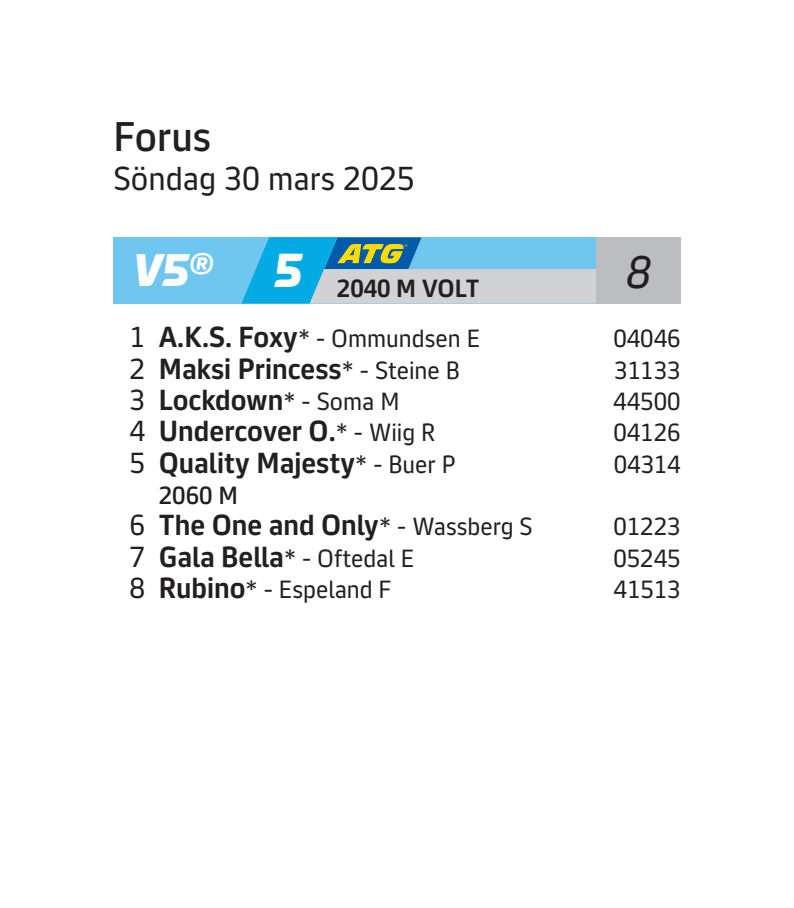
<style>
.page{position:relative;width:794px;height:908px;background:#fff}
.page>*{position:absolute;margin:0;border:0;box-sizing:border-box;transform-origin:0 0}
.t1{font:46px "ATG Rubrik";color:#fff}
.t2{font:44px "ATG Rubrik";color:#fff}
.t3{font:italic 44px "ATG Text";color:#231f20}
.t4{font:500 40px "ATG Text";color:#231f20}
.t5{font:32px "ATG Text";color:#231f20}
.HorseAndRider{font:700 28px "ATG Text";color:#231f20}
.S_REKORD{font:28px "ATG Text";color:#231f20}
.HorseAndRider-2{font:24px "ATG Text";color:#231f20}
.S_REKORD-2{font:24px "ATG Text";color:#231f20}
.t6{font:700 24px "ATG Text";color:#231f20}
.Distance{font:500 24px "ATG Text";color:#231f20}
.s1{font-weight:700;font-size:28px}
.s2{font-weight:400;font-size:24px}
</style>
<div class="page">
<div style="left:595px;top:237px;width:85px;height:66px;background:#bcbdc0"></div>
<svg style="left:113px;top:237px;width:483px;height:66px;background:#79bfdb"></svg>
<p class="t4" style="left:113px;top:113px;width:99px">Forus</p>
<p class="t5" style="left:113px;top:159px;width:303px">Söndag 30 mars 2025</p>
<p class="t2" style="left:134px;top:244px;width:80px">V5®</p>
<p class="t1" style="left:275px;top:243px;width:29px">5</p>
<p class="t6" style="left:337px;top:274px;width:144px">2040 M VOLT</p>
<p class="t3" style="left:626px;top:246px;width:26px">8</p>
<p class="S_REKORD" style="left:129px;top:320px;width:17px">1</p>
<p class="HorseAndRider-2" style="left:159px;top:324px;width:323px"><span class="s1">A.K.S. Foxy</span>* - Ommundsen E</p>
<p class="S_REKORD-2" style="left:613px;top:324px;width:69px">04046</p>
<p class="S_REKORD" style="left:129px;top:352px;width:17px">2</p>
<p class="HorseAndRider" style="left:159px;top:351px;width:303px">Maksi Princess<span class="s2">* - Steine B</span></p>
<p class="S_REKORD-2" style="left:614px;top:356px;width:68px">31133</p>
<p class="S_REKORD" style="left:129px;top:383px;width:17px">3</p>
<p class="HorseAndRider" style="left:159px;top:383px;width:242px">Lockdown<span class="s2">* - Soma M</span></p>
<p class="S_REKORD-2" style="left:613px;top:387px;width:69px">44500</p>
<p class="S_REKORD" style="left:129px;top:414px;width:17px">4</p>
<p class="HorseAndRider" style="left:159px;top:414px;width:278px">Undercover O.<span class="s2">* - Wiig R</span></p>
<p class="S_REKORD-2" style="left:613px;top:418px;width:69px">04126</p>
<p class="S_REKORD" style="left:129px;top:446px;width:17px">5</p>
<p class="HorseAndRider" style="left:159px;top:445px;width:298px">Quality Majesty<span class="s2">* - Buer P</span></p>
<p class="S_REKORD-2" style="left:614px;top:449px;width:68px">04314</p>
<p class="Distance" style="left:159px;top:481px;width:81px">2060 M</p>
<p class="S_REKORD" style="left:129px;top:508px;width:17px">6</p>
<p class="HorseAndRider" style="left:159px;top:508px;width:375px">The One and Only<span class="s2">* - Wassberg S</span></p>
<p class="S_REKORD-2" style="left:613px;top:512px;width:68px">01223</p>
<p class="S_REKORD" style="left:129px;top:540px;width:17px">7</p>
<p class="HorseAndRider-2" style="left:159px;top:543px;width:257px"><span class="s1">Gala Bella</span>* - Oftedal E</p>
<p class="S_REKORD-2" style="left:613px;top:543px;width:69px">05245</p>
<p class="S_REKORD" style="left:129px;top:571px;width:17px">8</p>
<p class="HorseAndRider-2" style="left:159px;top:575px;width:234px"><span class="s1">Rubino</span>* - Espeland F</p>
<p class="S_REKORD-2" style="left:613px;top:575px;width:68px">41513</p>
</div>
